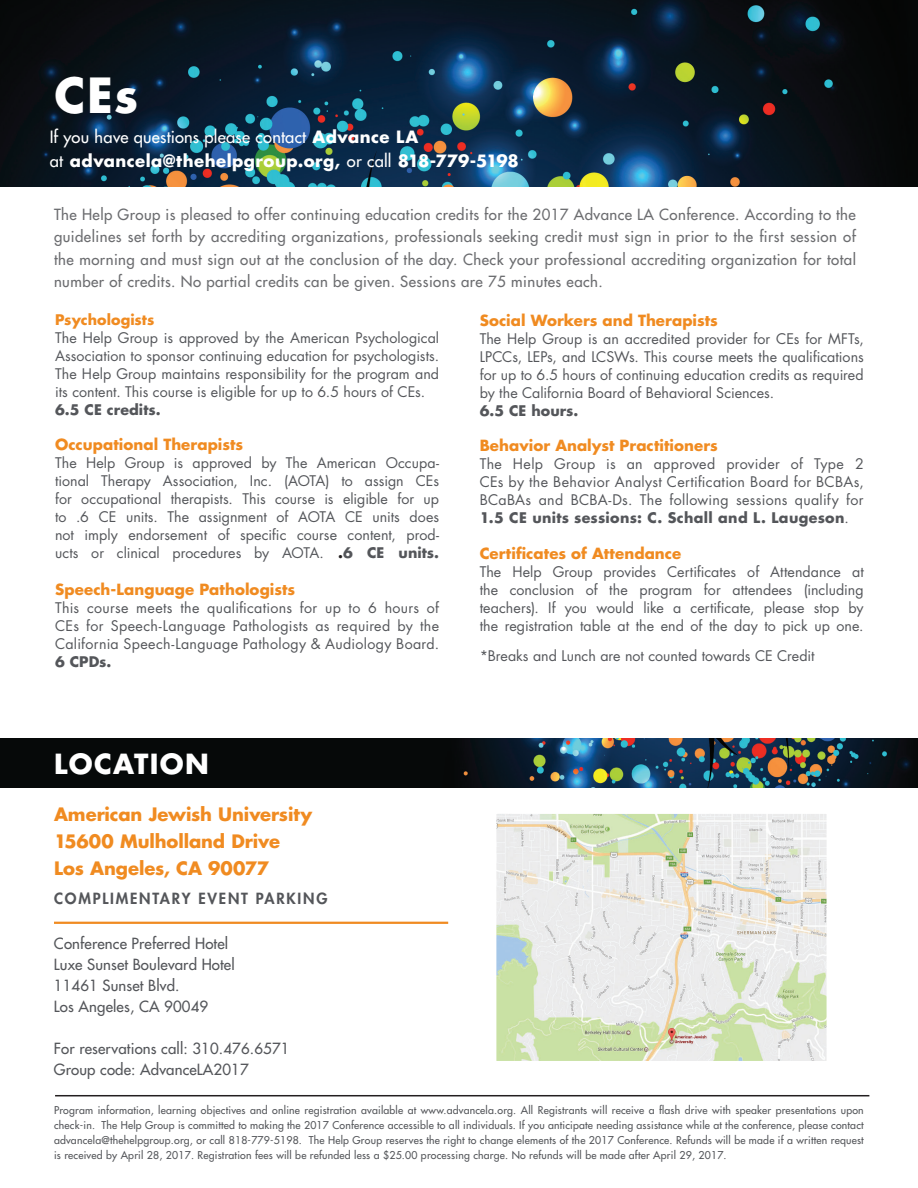
<style>
.page{position:relative;width:918px;height:1188px;background:#fff}
.page>*{position:absolute;margin:0;border:0;box-sizing:border-box;transform-origin:0 0}
.t1{font:700 47.1px "Futura Std";color:#fff}
.t2{font:700 27px "Futura Std";letter-spacing:.05em;color:#fff}
.t3{font:700 18px/27px "Futura Std";letter-spacing:-.005em;color:#f08b21}
.t4{font:700 16.5px "Futura Std";letter-spacing:.03em;color:#fff}
.t5{font:16.5px "Futura";letter-spacing:.015em;color:#fff}
.t6{font:15px/22.5px "Futura";letter-spacing:.03em;color:#6c6d70;text-align:justify}
.t7{font:15px/21px "Futura";letter-spacing:.01em;color:#54565a}
.t8{font:700 15px "Futura Std";letter-spacing:.005em;color:#f08b21}
.t9{font:800 15px "Futura";letter-spacing:.12em;color:#54565a}
.t10{font:14.25px/18px "Futura";letter-spacing:.005em;color:#54565a;text-align:justify}
.t11{font:700 14.25px "Futura Std";letter-spacing:.02em;color:#54565a}
.t12{font:700 14.25px "Futura Std";letter-spacing:.005em;color:#f08b21}
.t13{font:10.5px/15px "Futura";letter-spacing:.02em;color:#54565a;text-align:justify}
.s1{font-family:"Futura Std";font-weight:700}
.s2{font-family:"Futura";font-weight:400}
.s3{font-family:"Futura Std";font-weight:700;color:#231f20}
</style>
<div class="page">
<hr style="left:54px;top:922px;width:394px;height:2px;background:#f08b21">
<img style="left:0;top:0;width:918px;height:187px">
<hr style="left:55px;top:1095px;width:814px;height:1px;background:#231f20">
<img style="left:498px;top:815px;width:327px;height:245px">
<div style="left:494px;top:811px;width:335px;height:253px;border:3px solid #fff"></div>
<img style="left:0;top:738px;width:918px;height:50px">
<h1 class="t1" style="left:54px;top:64px;width:85px">CEs</h1>
<p class="t5" style="left:50px;top:126px;width:370px">If you have questions please contact <span class="s1">Advance LA</span></p>
<p class="t4" style="left:50px;top:150px;width:471px"><span class="s2">at</span> advancela@thehelpgroup.org, <span class="s2">or call</span> 818-779-5198</p>
<p class="t6" style="left:54px;top:203px;width:804px">The Help Group is pleased to offer continuing education credits for the 2017 Advance LA Conference. According to the guidelines set forth by accrediting organizations, professionals seeking credit must sign in prior to the first session of the morning and must sign out at the conclusion of the day. Check your professional accrediting organization for total number of credits. No partial credits can be given. Sessions are 75 minutes each.</p>
<p class="t12" style="left:55px;top:310px;width:101px">Psychologists</p>
<p class="t10" style="left:55px;top:329px;width:386px">The Help Group is approved by the American Psychological Association to sponsor continuing education for psychologists.<br>The Help Group maintains responsibility for the program and its content. This course is eligible for up to 6.5 hours of CEs.</p>
<p class="t11" style="left:55px;top:400px;width:107px">6.5 CE credits.</p>
<p class="t8" style="left:55px;top:434px;width:190px">Occupational Therapists</p>
<p class="t10" style="left:55px;top:454px;width:386px">The Help Group is approved by The American Occupa&shy;tional Therapy Association, Inc. (AOTA) to assign CEs for occupational therapists. This course is eligible for up to .6 CE units. The assignment of AOTA CE units does not imply endorsement of specific course content, prod&shy;ucts or clinical procedures by AOTA. <span class="s3">.</span><span class="s1">6 CE units.</span></p>
<p class="t8" style="left:55px;top:580px;width:241px">Speech-Language Pathologists</p>
<p class="t10" style="left:55px;top:599px;width:386px">This course meets the qualifications for up to 6 hours of CEs for Speech-Language Pathologists as required by the California Speech-Language Pathology &amp; Audiology Board.</p>
<p class="t11" style="left:55px;top:652px;width:58px">6 CPDs.</p>
<h2 class="t2" style="left:54px;top:746px;width:156px">LOCATION</h2>
<p class="t3" style="left:54px;top:801px;width:260px">American Jewish University<br>15600 Mulholland Drive<br>Los Angeles, CA 90077</p>
<p class="t9" style="left:54px;top:889px;width:275px">COMPLIMENTARY EVENT PARKING</p>
<p class="t7" style="left:54px;top:933px;width:182px">Conference Preferred Hotel<br>Luxe Sunset Boulevard Hotel<br>11461 Sunset Blvd.<br>Los Angeles, CA 90049</p>
<p class="t7" style="left:54px;top:1038px;width:237px">For reservations call: 310.476.6571<br>Group code: AdvanceLA2017</p>
<p class="t8" style="left:480px;top:310px;width:240px">Social Workers and Therapists</p>
<p class="t10" style="left:480px;top:329px;width:386px">The Help Group is an accredited provider for CEs for MFTs, LPCCs, LEPs, and LCSWs. This course meets the qualifications for up to 6.5 hours of continuing education credits as required by the California Board of Behavioral Sciences.</p>
<p class="t11" style="left:480px;top:401px;width:100px">6.5 CE hours.</p>
<p class="t8" style="left:480px;top:435px;width:240px">Behavior Analyst Practitioners</p>
<p class="t10" style="left:480px;top:454px;width:386px">The Help Group is an approved provider of Type 2<br>CEs by the Behavior Analyst Certification Board for BCBAs, BCaBAs and BCBA-Ds. The following sessions qualify for</p>
<p class="t11" style="left:480px;top:508px;width:371px">1.5 CE units sessions: C. Schall and L. Laugeson<span class="s2">.</span></p>
<p class="t8" style="left:480px;top:543px;width:203px">Certificates of Attendance</p>
<p class="t10" style="left:480px;top:562px;width:386px">The Help Group provides Certificates of Attendance at the conclusion of the program for attendees (including teachers). If you would like a certificate, please stop by the registration table at the end of the day to pick up one.</p>
<p class="t10" style="left:480px;top:646px;width:336px">*Breaks and Lunch are not counted towards CE Credit</p>
<p class="t13" style="left:54px;top:1102px;width:811px">Program information, learning objectives and online registration available at www.advancela.org. All Registrants will receive a flash drive with speaker presentations upon check-in. The Help Group is committed to making the 2017 Conference accessible to all individuals. If you anticipate needing assistance while at the conference, please contact advancela@thehelpgroup.org, or call 818-779-5198. The Help Group reserves the right to change elements of the 2017 Conference. Refunds will be made if a written request is received by April 28, 2017. Registration fees will be refunded less a $25.00 processing charge. No refunds will be made after April 29, 2017.</p>
</div>
